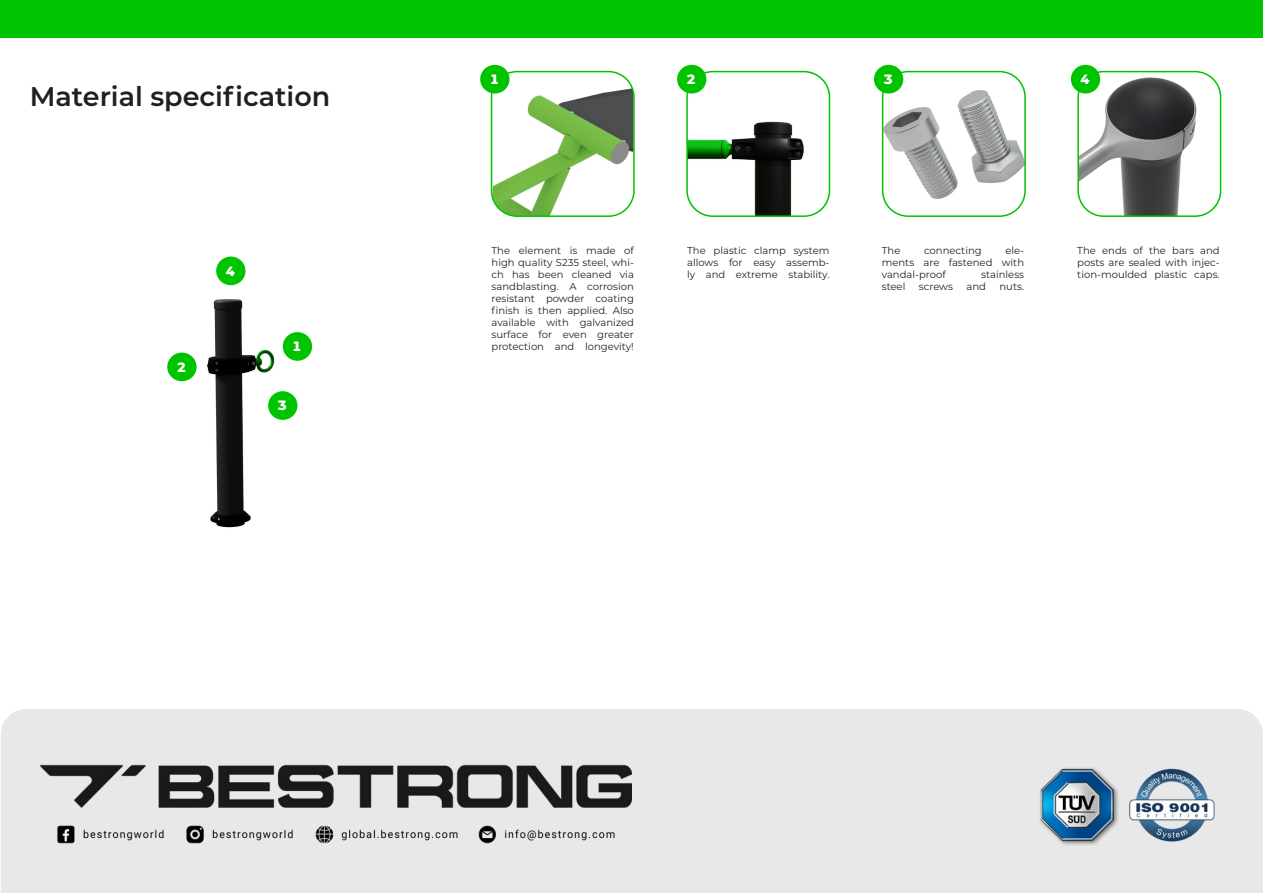
<style>
.page{position:relative;width:1263px;height:893px;background:#fff}
.page>*{position:absolute;margin:0;border:0;box-sizing:border-box;transform-origin:0 0}
.t1{font:600 27px "Montserrat";color:#231f20}
.t2{font:800 13.5px "Montserrat";color:#fff}
.t3{font:10.05px/12px "Montserrat";color:#231f20;text-align:justify}
</style>
<div class="page">
<div style="left:0;top:0;width:1263px;height:38px;background:#00c400"></div>
<div style="left:1px;top:709px;width:1262px;height:184px;background:#e8e8e8"></div>
<img style="left:40px;top:745px;width:591px;height:117px">
<img style="left:1035px;top:747px;width:185px;height:117px">
<img style="left:491px;top:72px;width:141px;height:144px">
<div style="left:491px;top:71px;width:144px;height:146px;border:2px solid #00c400;border-radius:26px"></div>
<img style="left:883px;top:72px;width:140px;height:144px">
<div style="left:882px;top:71px;width:144px;height:146px;border:2px solid #00c400;border-radius:26px"></div>
<img style="left:1080px;top:72px;width:140px;height:144px">
<div style="left:1077px;top:71px;width:144px;height:146px;border:2px solid #00c400;border-radius:26px"></div>
<div style="left:480px;top:65px;width:29px;height:29px;background:#00c400;border-radius:50%"></div>
<div style="left:874px;top:65px;width:29px;height:29px;background:#00c400;border-radius:50%"></div>
<div style="left:1071px;top:65px;width:29px;height:29px;background:#00c400;border-radius:50%"></div>
<img style="left:689px;top:72px;width:140px;height:144px">
<div style="left:686px;top:71px;width:144px;height:146px;border:2px solid #00c400;border-radius:26px"></div>
<div style="left:677px;top:65px;width:29px;height:29px;background:#00c400;border-radius:50%"></div>
<img style="left:167px;top:256px;width:146px;height:272px">
<div style="left:283px;top:332px;width:29px;height:29px;background:#00c400;border-radius:50%"></div>
<div style="left:167px;top:353px;width:30px;height:28px;background:#00c400;border-radius:50%"></div>
<div style="left:268px;top:391px;width:29px;height:29px;background:#00c400;border-radius:50%"></div>
<div style="left:216px;top:257px;width:29px;height:28px;background:#00c400;border-radius:50%"></div>
<p class="t1" style="left:30px;top:78px;width:302px">Material specification</p>
<p class="t2" style="left:177px;top:357px;width:11px">2</p>
<p class="t2" style="left:226px;top:261px;width:11px">4</p>
<p class="t2" style="left:292px;top:336px;width:11px">1</p>
<p class="t2" style="left:278px;top:396px;width:11px">3</p>
<p class="t2" style="left:687px;top:69px;width:11px">2</p>
<p class="t2" style="left:490px;top:69px;width:11px">1</p>
<p class="t2" style="left:883px;top:69px;width:11px">3</p>
<p class="t2" style="left:1080px;top:69px;width:11px">4</p>
<p class="t3" style="left:491px;top:244px;width:144px">The element is made of high quality S235 steel, whi&shy;ch has been cleaned via sandblasting. A corrosion resistant powder coating finish is then applied. Also available with galvanized surface for even greater protection and longevity!</p>
<p class="t3" style="left:882px;top:244px;width:20px">The</p>
<p class="t3" style="left:924px;top:244px;width:59px">connecting</p>
<p class="t3" style="left:687px;top:244px;width:144px">The plastic clamp system allows for easy assemb&shy;ly and extreme stability.</p>
<p class="t3" style="left:882px;top:244px;width:144px;text-indent:124px">ele&shy;ments are fastened with vandal-proof</p>
<p class="t3" style="left:981px;top:268px;width:45px">stainless</p>
<p class="t3" style="left:882px;top:280px;width:25px">steel</p>
<p class="t3" style="left:919px;top:280px;width:36px">screws</p>
<p class="t3" style="left:966px;top:280px;width:21px">and</p>
<p class="t3" style="left:999px;top:280px;width:26px">nuts.</p>
<p class="t3" style="left:1077px;top:244px;width:144px">The ends of the bars and posts are sealed with injec&shy;tion-moulded plastic caps.</p>
</div>
